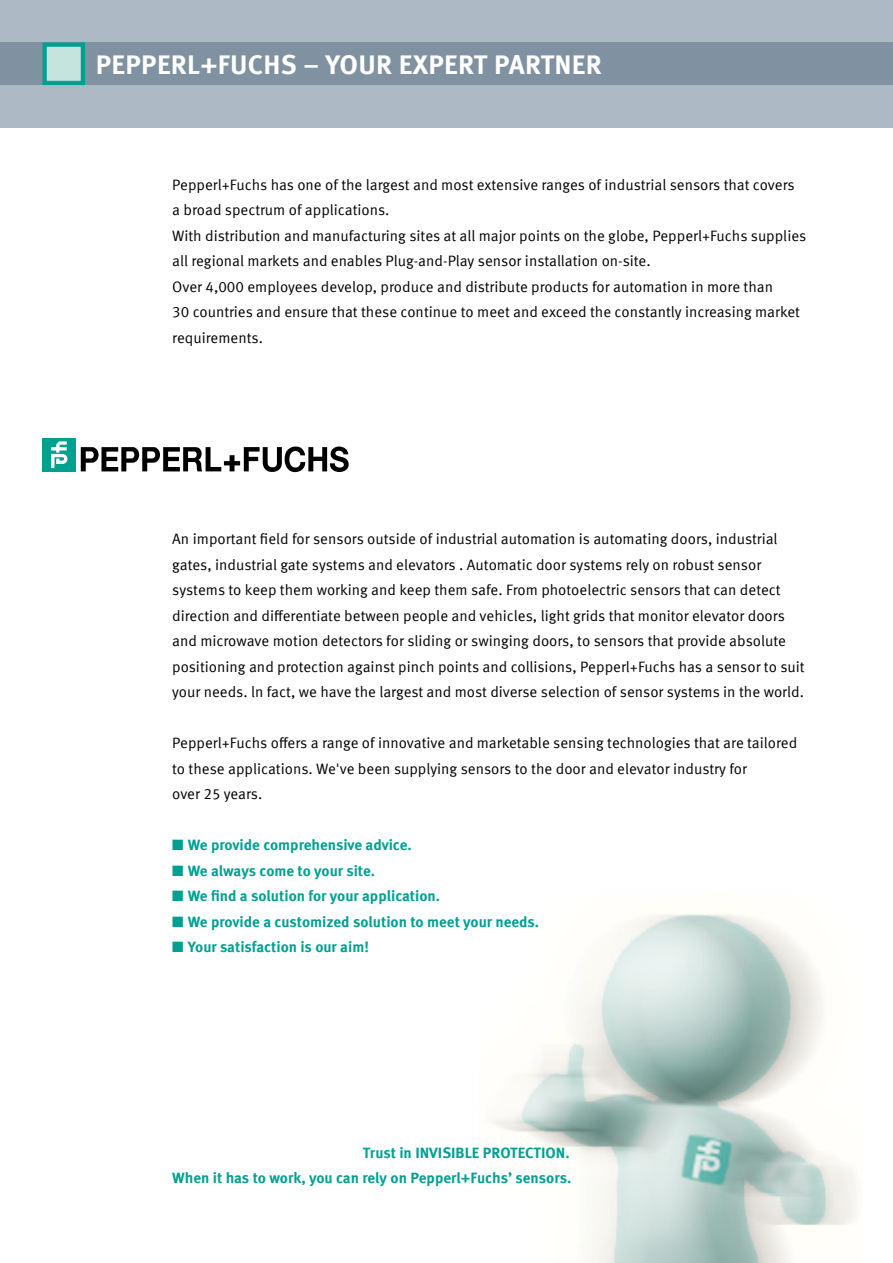
<style>
.page{position:relative;width:893px;height:1263px;background:#fff}
.page>*{position:absolute;margin:0;border:0;box-sizing:border-box;transform-origin:0 0}
.t1{font:700 27px "Meta Offc Pro";letter-spacing:.01em;color:#fff}
.t2{font:15px/25.5px "Meta Offc Pro Norm";color:#000}
.t3{font:700 15px/25.5px "Meta Offc Pro";color:#00a091;text-align:right}
</style>
<div class="page">
<img style="left:489px;top:913px;width:369px;height:350px">
<div style="left:0;top:0;width:893px;height:128px;background:#adb9c5"></div>
<div style="left:0;top:43px;width:893px;height:42px;background:#8092a1"></div>
<div style="left:43px;top:43px;width:42px;height:42px;background:#c6e4de;border:4px solid #00a091"></div>
<svg style="left:81px;top:446px;width:268px;height:26px"></svg>
<div style="left:43px;top:438px;width:33px;height:33px;background:#00a091"></div>
<svg style="left:51px;top:441px;width:16px;height:27px"></svg>
<h1 class="t1" style="left:96px;top:43px;width:508px">Pepperl+Fuchs – your expert partner</h1>
<p class="t2" style="left:172px;top:171px;width:636px">Pepperl+Fuchs has one of the largest and most extensive ranges of industrial sensors that covers a broad spectrum of applications.<br>With distribution and manufacturing sites at all major points on the globe, Pepperl+Fuchs supplies all regional markets and enables Plug-and-Play sensor installation on-site.<br>Over 4,000 employees develop, produce and distribute products for automation in more than<br>30 countries and ensure that these continue to meet and exceed the constantly increasing market requirements.</p>
<p class="t2" style="left:172px;top:525px;width:634px">An important field for sensors outside of industrial automation is automating doors, industrial gates, industrial gate systems and elevators . Automatic door systems rely on robust sensor systems to keep them working and keep them safe. From photoelectric sensors that can detect direction and differentiate between people and vehicles, light grids that monitor elevator doors and microwave motion detectors for sliding or swinging doors, to sensors that provide absolute positioning and protection against pinch points and collisions, Pepperl+Fuchs has a sensor to suit your needs. ln fact, we have the largest and most diverse selection of sensor systems in the world.</p>
<p class="t2" style="left:172px;top:729px;width:627px">Pepperl+Fuchs offers a range of innovative and marketable sensing technologies that are tailored to these applications. We've been supplying sensors to the door and elevator industry for<br>over 25 years.</p>
<p class="t3" style="left:172px;top:831px;width:241px">■ We provide comprehensive advice.</p>
<p class="t3" style="left:172px;top:857px;width:204px">■ We always come to your site.</p>
<p class="t3" style="left:172px;top:882px;width:269px">■ We find a solution for your application.</p>
<p class="t3" style="left:172px;top:908px;width:368px">■ We provide a customized solution to meet your needs.</p>
<p class="t3" style="left:172px;top:933px;width:198px">■ Your satisfaction is our aim!</p>
<p class="t3" style="left:363px;top:1139px;width:96px">Trust in INVI SIBLE</p>
<p class="t3" style="left:483px;top:1139px;width:10px">PROTECTION</p>
<p class="t3" style="left:172px;top:1139px;width:401px">.<br>When it has to work, you can rely on Pepperl+Fuchs’ sensors.</p>
</div>
